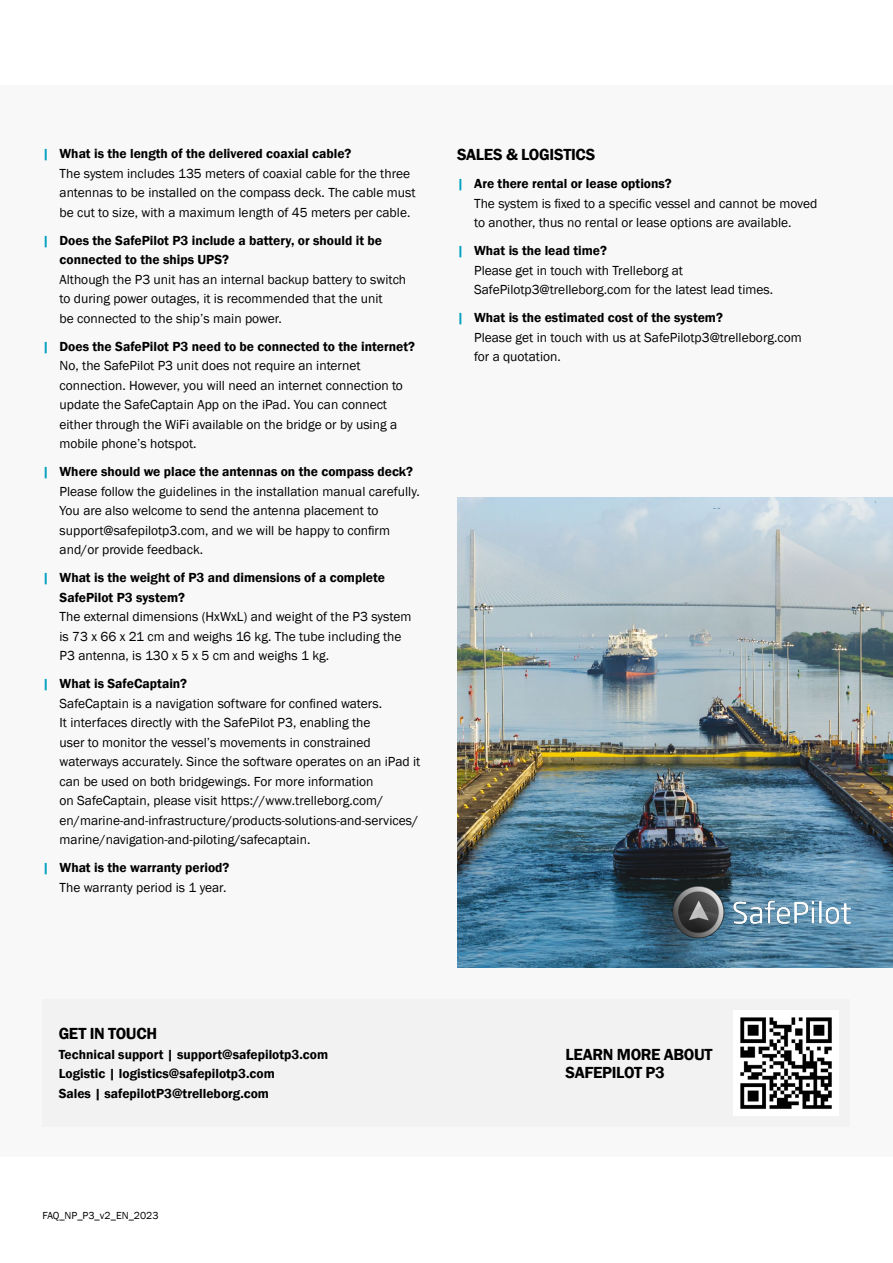
<style>
.page{position:relative;width:893px;height:1263px;background:#fff}
.page>*{position:absolute;margin:0;border:0;box-sizing:border-box;transform-origin:0 0}
.t1{font:600 16.5px/18px "Franklin Gothic";letter-spacing:-.02em;color:#000}
.t2{font:13.5px/19.5px "Franklin Gothic";color:#000}
.t3{font:600 13.5px/19.5px "Franklin Gothic";color:#000}
.t4{font:10.5px "Franklin Gothic";color:#000}
.s1{font-weight:600;color:#009fbf}
.s2{font-weight:600}
.s3{color:#009fbf}
</style>
<div class="page">
<div style="left:0;top:85px;width:893px;height:1072px;background:#f8f8f8"></div>
<div style="left:43px;top:999px;width:807px;height:127px;background:#f2f2f2"></div>
<img style="left:457px;top:497px;width:436px;height:470px">
<img style="left:672px;top:886px;width:181px;height:53px">
<img style="left:733px;top:1010px;width:105px;height:105px">
<p class="t2" style="left:60px;top:144px;width:357px;text-indent:-17px"><span class="s1">|</span> <span class="s2">What is the length of the delivered coaxial cable?<br></span>The system includes 135 meters of coaxial cable for the three antennas to be installed on the compass deck. The cable must be cut to size, with a maximum length of 45 meters per cable.</p>
<p class="t3" style="left:60px;top:231px;width:324px;text-indent:-17px"><span class="s3">|</span> Does the SafePilot P3 include a battery, or should it be connected to the ships UPS?</p>
<p class="t2" style="left:60px;top:270px;width:348px">Although the P3 unit has an internal backup battery to switch to during power outages, it is recommended that the unit<br>be connected to the ship’s main power.</p>
<p class="t2" style="left:60px;top:337px;width:357px;text-indent:-17px"><span class="s1">|</span> <span class="s2">Does the SafePilot P3 need to be connected to the internet?<br></span>No, the SafePilot P3 unit does not require an internet connection. However, you will need an internet connection to update the SafeCaptain App on the iPad. You can connect either through the WiFi available on the bridge or by using a mobile phone’s hotspot.</p>
<p class="t2" style="left:60px;top:462px;width:362px;text-indent:-17px"><span class="s1">|</span> <span class="s2">Where should we place the antennas on the compass deck?<br></span>Please follow the guidelines in the installation manual carefully.<br>You are also welcome to send the antenna placement to support@safepilotp3.com, and we will be happy to confirm and/or provide feedback.</p>
<p class="t3" style="left:60px;top:568px;width:327px;text-indent:-17px"><span class="s3">|</span> What is the weight of P3 and dimensions of a complete<br>SafePilot P3 system?</p>
<p class="t2" style="left:60px;top:607px;width:353px">The external dimensions (HxWxL) and weight of the P3 system is 73 x 66 x 21 cm and weighs 16 kg. The tube including the<br>P3 antenna, is 130 x 5 x 5 cm and weighs 1 kg.</p>
<p class="t2" style="left:60px;top:674px;width:362px;text-indent:-17px"><span class="s1">|</span> <span class="s2">What is SafeCaptain?<br></span>SafeCaptain is a navigation software for confined waters.<br>It interfaces directly with the SafePilot P3, enabling the<br>user to monitor the vessel’s movements in constrained waterways accurately. Since the software operates on an iPad it can be used on both bridgewings. For more information<br>on SafeCaptain, please visit https://www.trelleborg.com/ en/marine-and-infrastructure/products-solutions-and-services/ marine/navigation-and-piloting/safecaptain.</p>
<p class="t2" style="left:43px;top:858px;width:188px;text-align:right"><span class="s1">|</span> <span class="s2">What is the warranty period?<br></span>The warranty period is 1 year.</p>
<p class="t1" style="left:457px;top:146px;width:140px">SALES &amp; LOGISTICS</p>
<p class="t2" style="left:474px;top:174px;width:345px;text-indent:-17px"><span class="s1">|</span> <span class="s2">Are there rental or lease options?<br></span>The system is fixed to a specific vessel and cannot be moved to another, thus no rental or lease options are available.</p>
<p class="t2" style="left:474px;top:241px;width:301px;text-indent:-17px"><span class="s1">|</span> <span class="s2">What is the lead time?<br></span>Please get in touch with Trelleborg at<br>SafePilotp3@trelleborg.com for the latest lead times.</p>
<p class="t2" style="left:474px;top:308px;width:329px;text-indent:-17px"><span class="s1">|</span> <span class="s2">What is the estimated cost of the system?<br></span>Please get in touch with us at SafePilotp3@trelleborg.com for a quotation.</p>
<p class="t1" style="left:59px;top:1025px;width:100px">GET IN TOUCH</p>
<p class="t3" style="left:59px;top:1045px;width:271px">Technical support | support@safepilotp3.com<br>Logistic | logistics@safepilotp3.com<br>Sales | safepilotP3@trelleborg.com</p>
<p class="t1" style="left:566px;top:1045px;width:149px">LEARN MORE ABOUT<br>SAFEPILOT P3</p>
<p class="t4" style="left:43px;top:1209px;width:118px">FAQ_NP_P3_v2_EN_2023</p>
</div>
